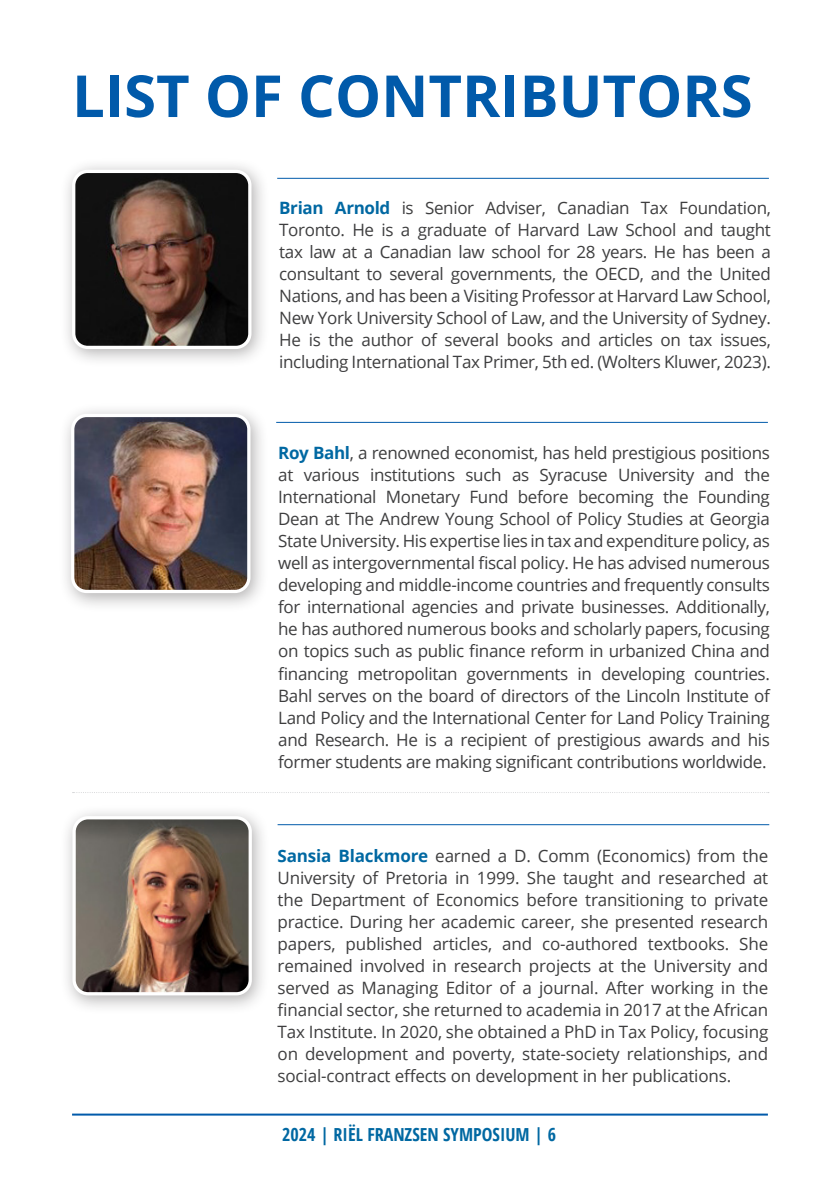
<style>
.page{position:relative;width:840px;height:1191px;background:#fff}
.page>*{position:absolute;margin:0;border:0;box-sizing:border-box;transform-origin:0 0}
.t1{font:700 58px "Open Sans";color:#015aaa}
.t2{font:700 condensed 18px "Open Sans";color:#0068a2}
.t3{font:17px/22px "Open Sans";letter-spacing:-.02em;color:#3e3e3f;text-align:justify}
.s1{font-weight:700;color:#0068a2}
</style>
<div class="page">
<hr style="left:72px;top:1113px;width:695px;height:2px;background:#015aaa">
<div style="left:60px;top:804px;width:209px;height:210px;background:#231f20;opacity:.35"></div>
<img style="left:74px;top:817px;width:176px;height:176px">
<div style="left:72px;top:816px;width:180px;height:179px;border:3px solid #fff;border-radius:14px"></div>
<div style="left:58px;top:402px;width:210px;height:210px;background:#231f20;opacity:.35"></div>
<img style="left:73px;top:415px;width:176px;height:176px">
<div style="left:71px;top:414px;width:179px;height:179px;border:3px solid #fff;border-radius:14px"></div>
<hr style="left:277px;top:824px;width:491px;height:1px;background:#015aaa">
<hr style="left:276px;top:422px;width:491px;height:1px;background:#015aaa">
<svg style="left:72px;top:792px;width:696px;height:1px"></svg>
<div style="left:59px;top:158px;width:210px;height:210px;background:#231f20;opacity:.35"></div>
<img style="left:74px;top:171px;width:176px;height:176px">
<div style="left:72px;top:170px;width:179px;height:179px;border:3px solid #fff;border-radius:14px"></div>
<hr style="left:277px;top:178px;width:491px;height:1px;background:#015aaa">
<p class="t1" style="left:72px;top:55px;width:681px">LIST OF CONTRIBUTORS</p>
<p class="t3" style="left:279px;top:196px;width:493px"><span class="s1">Brian Arnold</span> is Senior Adviser, Canadian Tax Foundation, Toronto. He is a graduate of Harvard Law School and taught tax law at a Canadian law school for 28 years. He has been a consultant to several governments, the OECD, and the United Nations, and has been a Visiting Professor at Harvard Law School, New York University School of Law, and the University of Sydney.<br>He is the author of several books and articles on tax issues, including International Tax Primer, 5th ed. (Wolters Kluwer, 2023).</p>
<p class="t3" style="left:278px;top:442px;width:493px"><span class="s1">Roy Bahl</span>, a renowned economist, has held prestigious positions at various institutions such as Syracuse University and the International Monetary Fund before becoming the Founding Dean at The Andrew Young School of Policy Studies at Georgia State University. His expertise lies in tax and expenditure policy, as well as intergovernmental fiscal policy. He has advised numerous developing and middle-income countries and frequently consults for international agencies and private businesses. Additionally, he has authored numerous books and scholarly papers, focusing on topics such as public finance reform in urbanized China and financing metropolitan governments in developing countries.<br>Bahl serves on the board of directors of the Lincoln Institute of Land Policy and the International Center for Land Policy Training and Research. He is a recipient of prestigious awards and his former students are making significant contributions worldwide.</p>
<p class="t3" style="left:277px;top:844px;width:492px"><span class="s1">Sansia Blackmore</span> earned a D. Comm (Economics) from the University of Pretoria in 1999. She taught and researched at the Department of Economics before transitioning to private practice. During her academic career, she presented research papers, published articles, and co-authored textbooks. She remained involved in research projects at the University and served as Managing Editor of a journal. After working in the financial sector, she returned to academia in 2017 at the African Tax Institute. In 2020, she obtained a PhD in Tax Policy, focusing on development and poverty, state-society relationships, and social-contract effects on development in her publications.</p>
<p class="t2" style="left:282px;top:1121px;width:275px">2024 | RIËL FRANZSEN SYMPOSIUM | 6</p>
</div>
